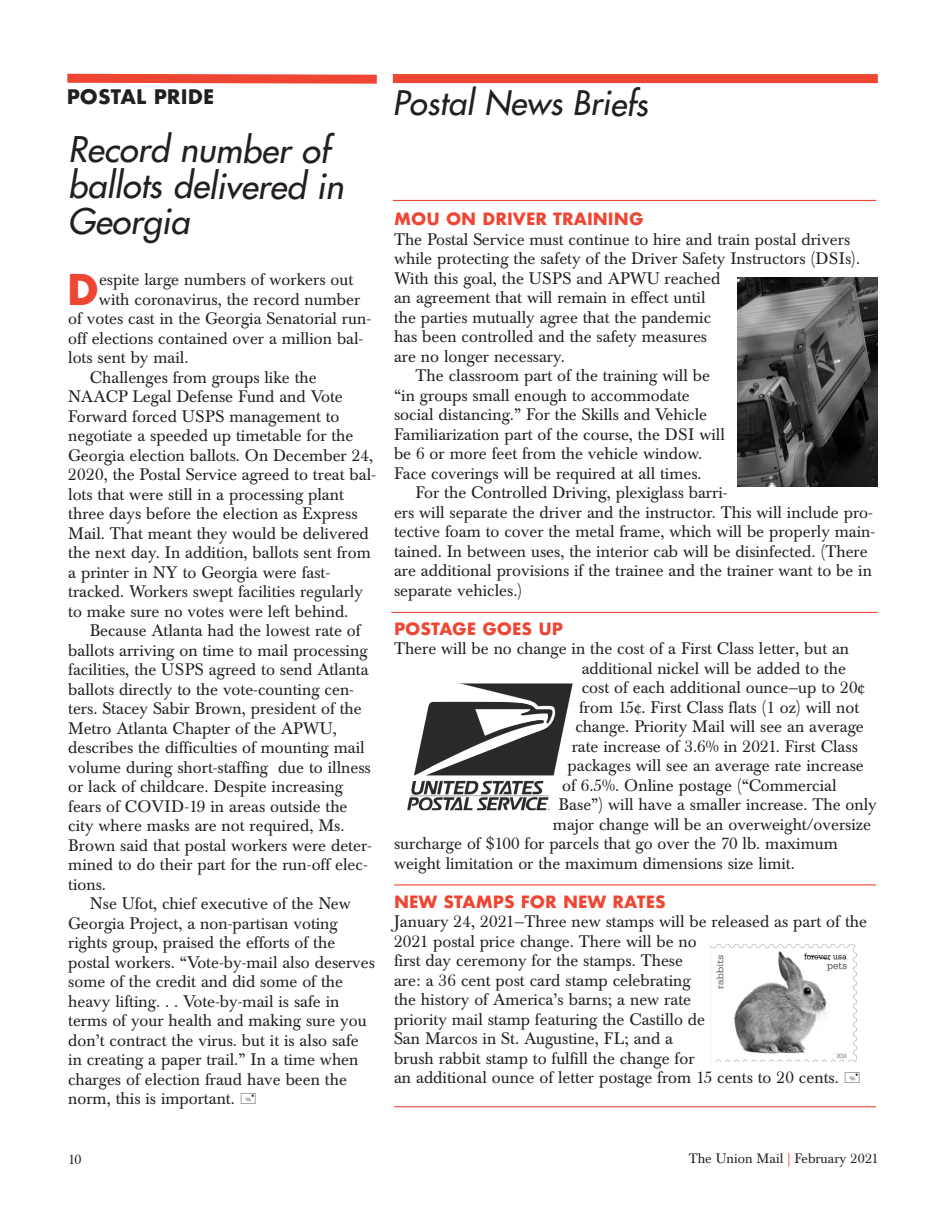
<style>
.page{position:relative;width:945px;height:1215px;background:#fff}
.page>*{position:absolute;margin:0;border:0;box-sizing:border-box;transform-origin:0 0}
.t1{font:700 41.25px "Futura";color:#ef4633}
.t2{font:italic 34.5px/35.8px "Futura";color:#231f20}
.t3{font:italic 33px "Futura";color:#231f20}
.t4{font:700 19.5px "Futura";color:#231f20}
.t5{font:16.5px/19.5px "Baskerville BE";color:#231f20}
.t6{font:700 16.5px "Futura";color:#ef4633}
.t7{font:13.5px "Baskerville BE";color:#231f20}
.s1{color:#ef4633}
</style>
<div class="page">
<svg style="left:67px;top:73px;width:310px;height:11px;background:#f16758"></svg>
<div style="left:393px;top:74px;width:485px;height:9px;background:#ef4633"></div>
<hr style="left:393px;top:200px;width:483px;height:1px;background:#ef4633">
<hr style="left:391px;top:612px;width:487px;height:1px;background:#ef4633">
<hr style="left:394px;top:884px;width:482px;height:2px;background:#ef4633">
<hr style="left:394px;top:1106px;width:482px;height:1px;background:#ef4633">
<img style="left:737px;top:278px;width:140px;height:208px">
<img style="left:407px;top:683px;width:166px;height:127px">
<img style="left:710px;top:945px;width:146px;height:117px">
<p class="t4" style="left:67px;top:82px;width:149px">POSTAL PRIDE</p>
<h2 class="t2" style="left:68px;top:134px;width:277px">Record number of ballots delivered in<br>Georgia</h2>
<h1 class="t1" style="left:67px;top:260px;width:34px">D</h1>
<p class="t5" style="left:99px;top:272px;width:256px">espite large numbers of workers out</p>
<p class="t5" style="left:99px;top:291px;width:263px">with coronavirus, the record number</p>
<p class="t5" style="left:68px;top:311px;width:304px">of votes cast in the Georgia Senatorial run-</p>
<p class="t5" style="left:68px;top:330px;width:297px">off elections contained over a million bal-</p>
<p class="t5" style="left:68px;top:350px;width:122px">lots sent by mail.</p>
<p class="t5" style="left:90px;top:369px;width:228px">Challenges from groups like the</p>
<p class="t5" style="left:68px;top:389px;width:276px">NAACP Legal Defense Fund and Vote</p>
<p class="t5" style="left:68px;top:408px;width:273px">Forward forced USPS management to</p>
<p class="t5" style="left:68px;top:428px;width:287px">negotiate a speeded up timetable for the</p>
<p class="t5" style="left:68px;top:447px;width:307px">Georgia election ballots. On December 24,</p>
<p class="t5" style="left:68px;top:467px;width:309px">2020, the Postal Service agreed to treat bal-</p>
<p class="t5" style="left:68px;top:486px;width:277px">lots that were still in a processing plant</p>
<p class="t5" style="left:68px;top:506px;width:291px">three days before the election as Express</p>
<p class="t5" style="left:68px;top:525px;width:302px">Mail. That meant they would be delivered</p>
<p class="t5" style="left:68px;top:545px;width:304px">the next day. In addition, ballots sent from</p>
<p class="t5" style="left:68px;top:564px;width:264px">a printer in NY to Georgia were fast-</p>
<p class="t5" style="left:68px;top:584px;width:296px">tracked. Workers swept facilities regularly</p>
<p class="t5" style="left:68px;top:603px;width:282px">to make sure no votes were left behind.</p>
<p class="t5" style="left:90px;top:623px;width:272px">Because Atlanta had the lowest rate of</p>
<p class="t5" style="left:68px;top:642px;width:301px">ballots arriving on time to mail processing</p>
<p class="t5" style="left:68px;top:662px;width:302px">facilities, the USPS agreed to send Atlanta</p>
<p class="t5" style="left:68px;top:681px;width:287px">ballots directly to the vote-counting cen-</p>
<p class="t5" style="left:68px;top:701px;width:295px">ters. Stacey Sabir Brown, president of the</p>
<p class="t5" style="left:68px;top:720px;width:270px">Metro Atlanta Chapter of the APWU,</p>
<p class="t5" style="left:68px;top:740px;width:298px">describes the difficulties of mounting mail</p>
<p class="t5" style="left:68px;top:759px;width:304px">volume during short-staffing due to illness</p>
<p class="t5" style="left:68px;top:779px;width:276px">or lack of childcare. Despite increasing</p>
<p class="t5" style="left:68px;top:798px;width:281px">fears of COVID-19 in areas outside the</p>
<p class="t5" style="left:68px;top:818px;width:278px">city where masks are not required, Ms.</p>
<p class="t5" style="left:68px;top:837px;width:305px">Brown said that postal workers were deter-</p>
<p class="t5" style="left:68px;top:857px;width:301px">mined to do their part for the run-off elec-</p>
<p class="t5" style="left:68px;top:876px;width:39px">tions.</p>
<p class="t5" style="left:90px;top:896px;width:262px">Nse Ufot, chief executive of the New</p>
<p class="t5" style="left:68px;top:915px;width:271px">Georgia Project, a non-partisan voting</p>
<p class="t5" style="left:68px;top:935px;width:269px">rights group, praised the efforts of the</p>
<p class="t5" style="left:68px;top:954px;width:308px">postal workers. “Vote-by-mail also deserves</p>
<p class="t5" style="left:68px;top:974px;width:276px">some of the credit and did some of the</p>
<p class="t5" style="left:68px;top:993px;width:273px">heavy lifting. . . Vote-by-mail is safe in</p>
<p class="t5" style="left:68px;top:1013px;width:300px">terms of your health and making sure you</p>
<p class="t5" style="left:68px;top:1032px;width:292px">don’t contract the virus. but it is also safe</p>
<p class="t5" style="left:68px;top:1052px;width:292px">in creating a paper trail.” In a time when</p>
<p class="t5" style="left:68px;top:1071px;width:280px">charges of election fraud have been the</p>
<p class="t5" style="left:68px;top:1091px;width:168px">norm, this is important.</p>
<h3 class="t3" style="left:393px;top:86px;width:257px">Postal News Briefs</h3>
<p class="t6" style="left:394px;top:207px;width:251px">MOU ON DRIVER TRAINING</p>
<p class="t5" style="left:394px;top:231px;width:458px">The Postal Service must continue to hire and train postal drivers</p>
<p class="t5" style="left:394px;top:251px;width:468px">while protecting the safety of the Driver Safety Instructors (DSIs).</p>
<p class="t5" style="left:394px;top:270px;width:328px">With this goal, the USPS and APWU reached</p>
<p class="t5" style="left:394px;top:290px;width:313px">an agreement that will remain in effect until</p>
<p class="t5" style="left:394px;top:309px;width:319px">the parties mutually agree that the pandemic</p>
<p class="t5" style="left:394px;top:329px;width:315px">has been controlled and the safety measures</p>
<p class="t5" style="left:394px;top:348px;width:172px">are no longer necessary.</p>
<p class="t5" style="left:416px;top:368px;width:296px">The classroom part of the training will be</p>
<p class="t5" style="left:394px;top:387px;width:297px">“in groups small enough to accommodate</p>
<p class="t5" style="left:394px;top:407px;width:315px">social distancing.” For the Skills and Vehicle</p>
<p class="t5" style="left:394px;top:426px;width:332px">Familiarization part of the course, the DSI will</p>
<p class="t5" style="left:394px;top:446px;width:310px">be 6 or more feet from the vehicle window.</p>
<p class="t5" style="left:394px;top:465px;width:309px">Face coverings will be required at all times.</p>
<p class="t5" style="left:416px;top:485px;width:313px">For the Controlled Driving, plexiglass barri-</p>
<p class="t5" style="left:394px;top:504px;width:480px">ers will separate the driver and the instructor. This will include pro-</p>
<p class="t5" style="left:394px;top:524px;width:483px">tective foam to cover the metal frame, which will be properly main-</p>
<p class="t5" style="left:394px;top:543px;width:475px">tained. In between uses, the interior cab will be disinfected. (There</p>
<p class="t5" style="left:394px;top:563px;width:479px">are additional provisions if the trainee and the trainer want to be in</p>
<p class="t5" style="left:394px;top:582px;width:130px">separate vehicles.)</p>
<p class="t6" style="left:394px;top:617px;width:171px">POSTAGE GOES UP</p>
<p class="t5" style="left:394px;top:641px;width:457px">There will be no change in the cost of a First Class letter, but an</p>
<p class="t5" style="left:582px;top:660px;width:266px">additional nickel will be added to the</p>
<p class="t5" style="left:582px;top:680px;width:285px">cost of each additional ounce—up to 20¢</p>
<p class="t5" style="left:579px;top:699px;width:282px">from 15¢. First Class flats (1 oz) will not</p>
<p class="t5" style="left:575px;top:719px;width:290px">change. Priority Mail will see an average</p>
<p class="t5" style="left:572px;top:738px;width:288px">rate increase of 3.6% in 2021. First Class</p>
<p class="t5" style="left:568px;top:758px;width:298px">packages will see an average rate increase</p>
<p class="t5" style="left:562px;top:777px;width:276px">of 6.5%. Online postage (“Commercial</p>
<p class="t5" style="left:559px;top:797px;width:320px">Base”) will have a smaller increase. The only</p>
<p class="t5" style="left:553px;top:816px;width:320px">major change will be an overweight/oversize</p>
<p class="t5" style="left:394px;top:836px;width:445px">surcharge of $100 for parcels that go over the 70 lb. maximum</p>
<p class="t5" style="left:394px;top:855px;width:402px">weight limitation or the maximum dimensions size limit.</p>
<p class="t6" style="left:394px;top:890px;width:273px">NEW STAMPS FOR NEW RATES</p>
<p class="t5" style="left:394px;top:914px;width:474px">January 24, 2021—Three new stamps will be released as part of the 2021 postal price change. There will be no<br>first day ceremony for the stamps. These<br>are: a 36 cent post card stamp celebrating<br>the history of America’s barns; a new rate<br>priority mail stamp featuring the Castillo de<br>San Marcos in St. Augustine, FL; and a<br>brush rabbit stamp to fulfill the change for<br>an additional ounce of letter postage from 15 cents to 20 cents.</p>
<p class="t7" style="left:68px;top:1154px;width:15px">10</p>
<p class="t7" style="left:689px;top:1153px;width:191px">The Union Mail <span class="s1">|</span> February 2021</p>
</div>
